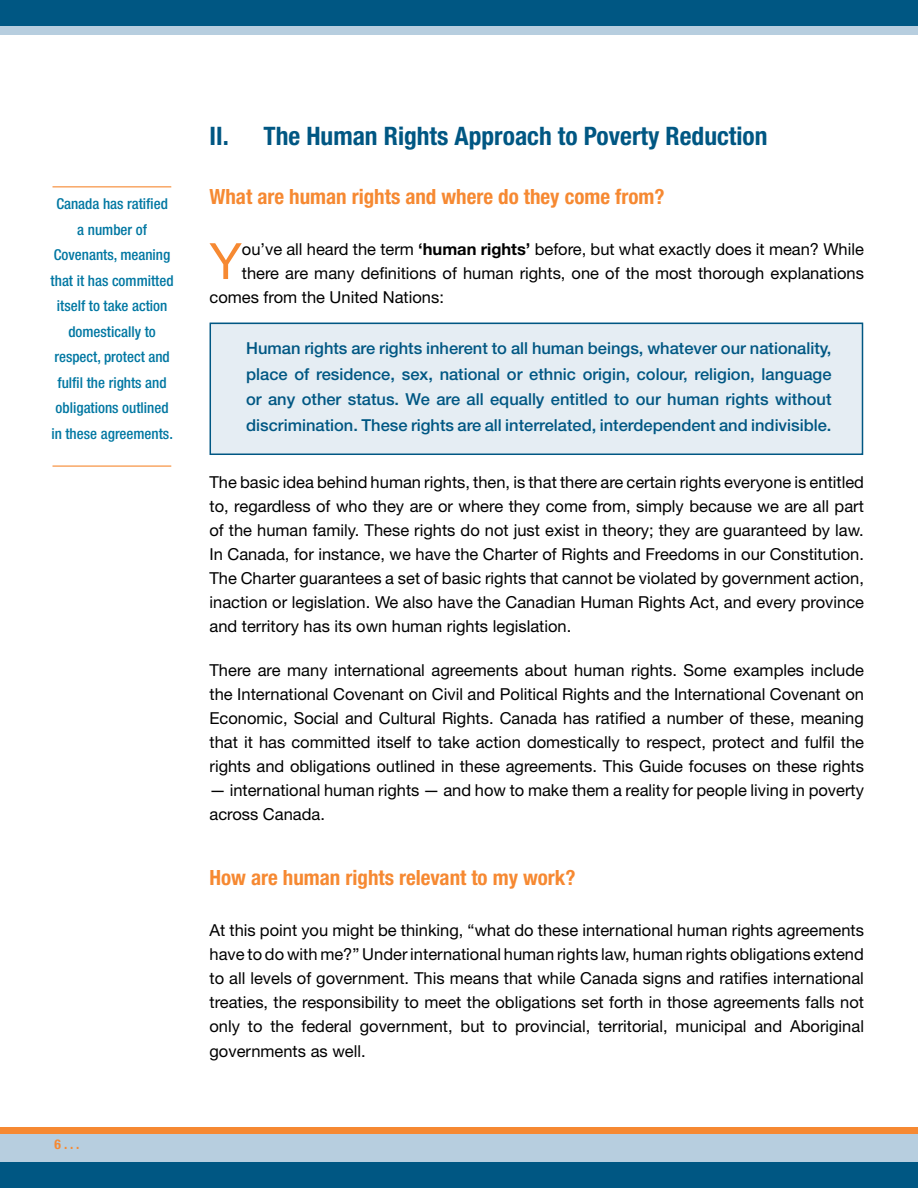
<style>
.page{position:relative;width:918px;height:1188px;background:#fff}
.page>*{position:absolute;margin:0;border:0;box-sizing:border-box;transform-origin:0 0}
.t1{font:50.1px "Helvetica Neue";color:#f68932}
.t2{font:700 condensed 25.5px "Helvetica Neue";color:#005783}
.t3{font:700 condensed 21px "Helvetica Neue";color:#f68932}
.t4{font:16.5px/24px "Helvetica Neue";color:#000;text-align:justify}
.t5{font:500 16.5px/25.5px "Helvetica Neue";color:#005783;text-align:justify}
.t6{font:500 condensed 15px/25.5px "Helvetica Neue";color:#0077a2;text-align:center}
.t7{font:700 condensed 13.5px "Helvetica Neue";color:#f68932}
.s1{font-weight:700}
</style>
<div class="page">
<div style="left:210px;top:322px;width:653px;height:132px;background:#e5edf3"></div>
<div style="left:210px;top:323px;width:653px;height:132px;border:2px solid #005783"></div>
<hr style="left:52px;top:186px;width:119px;height:1px;background:#f68932">
<hr style="left:52px;top:466px;width:119px;height:1px;background:#f68932">
<div style="left:0;top:1127px;width:918px;height:29px;background:#f68932"></div>
<div style="left:0;top:1134px;width:918px;height:30px;background:#b7cedf"></div>
<div style="left:0;top:5px;width:918px;height:30px;background:#b7cedf"></div>
<div style="left:0;top:1162px;width:918px;height:26px;background:#005783"></div>
<div style="left:0;top:0;width:918px;height:26px;background:#005783"></div>
<p class="t6" style="left:51px;top:191px;width:124px">Canada has ratified<br>a number of<br>Covenants, meaning that it has committed itself to take action domestically to respect, protect and fulfil the rights and obligations outlined in these agreements.</p>
<p class="t7" style="left:55px;top:1136px;width:26px">6 . . .</p>
<h2 class="t2" style="left:210px;top:121px;width:560px">II. The Human Rights Approach to Poverty Reduction</h2>
<p class="t3" style="left:210px;top:184px;width:456px">What are human rights and where do they come from?</p>
<h1 class="t1" style="left:209px;top:231px;width:34px">Y</h1>
<p class="t4" style="left:242px;top:237px;width:624px">ou’ve all heard the term <span class="s1">‘human rights’</span> before, but what exactly does it mean? While</p>
<p class="t4" style="left:242px;top:261px;width:624px">there are many definitions of human rights, one of the most thorough explanations</p>
<p class="t4" style="left:210px;top:285px;width:236px">comes from the United Nations:</p>
<p class="t5" style="left:246px;top:335px;width:587px">Human rights are rights inherent to all human beings, whatever our nationality, place of residence, sex, national or ethnic origin, colour, religion, language or any other status. We are all equally entitled to our human rights without discrimination. These rights are all interrelated, interdependent and indivisible.</p>
<p class="t4" style="left:210px;top:469px;width:656px">The basic idea behind human rights, then, is that there are certain rights everyone is entitled to, regardless of who they are or where they come from, simply because we are all part of the human family. These rights do not just exist in theory; they are guaranteed by law.<br>In Canada, for instance, we have the Charter of Rights and Freedoms in our Constitution.<br>The Charter guarantees a set of basic rights that cannot be violated by government action, inaction or legislation. We also have the Canadian Human Rights Act, and every province and territory has its own human rights legislation.</p>
<p class="t4" style="left:210px;top:658px;width:656px">There are many international agreements about human rights. Some examples include the International Covenant on Civil and Political Rights and the International Covenant on Economic, Social and Cultural Rights. Canada has ratified a number of these, meaning that it has committed itself to take action domestically to respect, protect and fulfil the rights and obligations outlined in these agreements. This Guide focuses on these rights</p>
<p class="t4" style="left:210px;top:778px;width:656px">— international human rights — and how to make them a reality for people living in poverty across Canada.</p>
<p class="t3" style="left:210px;top:865px;width:368px">How are human rights relevant to my work?</p>
<p class="t4" style="left:210px;top:918px;width:656px">At this point you might be thinking, “what do these international human rights agreements have to do with me?” Under international human rights law, human rights obligations extend to all levels of government. This means that while Canada signs and ratifies international treaties, the responsibility to meet the obligations set forth in those agreements falls not only to the federal government, but to provincial, territorial, municipal and Aboriginal governments as well.</p>
</div>
